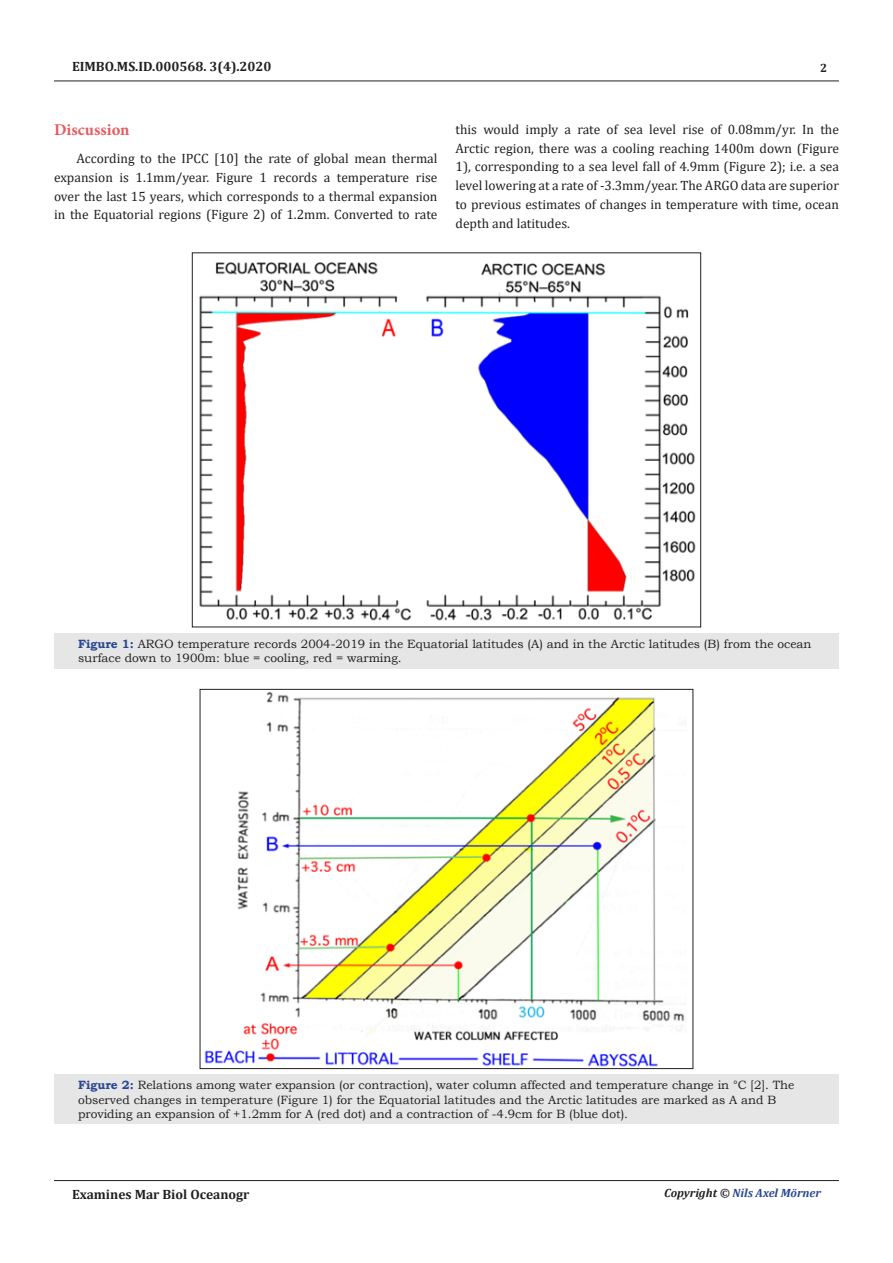
<style>
.page{position:relative;width:893px;height:1263px;background:#fff}
.page>*{position:absolute;margin:0;border:0;box-sizing:border-box;transform-origin:0 0}
.t1{font:700 16.5px "Minion Pro";color:#e65960}
.t2{font:13.5px/18.8px "Cambria";color:#231f20;text-align:justify}
.t3{font:700 13.5px "Cambria";color:#231f20}
.t4{font:12px/14.4px "Bookman Old Style";color:#231f20}
.t5{font:italic 700 12px "Cambria";color:#2a4791}
.t6{font:700 12px "Cambria";color:#231f20}
.s1{font-weight:700;color:#2a4791}
.s2{color:#231f20}
</style>
<div class="page">
<hr style="left:54px;top:81px;width:785px;height:1px;background:#231f20">
<hr style="left:54px;top:1180px;width:785px;height:1px;background:#231f20">
<div style="left:54px;top:633px;width:785px;height:35px;background:#e6e6e6"></div>
<img style="left:199px;top:262px;width:497px;height:359px">
<div style="left:54px;top:1075px;width:785px;height:49px;background:#e6e6e6"></div>
<img style="left:204px;top:691px;width:482px;height:376px">
<p class="t3" style="left:72px;top:56px;width:201px">EIMBO.MS.ID.000568. 3(4).2020</p>
<p class="t6" style="left:820px;top:60px;width:9px">2</p>
<p class="t1" style="left:54px;top:118px;width:77px">Discussion</p>
<p class="t2" style="left:54px;top:149px;width:385px;text-indent:22px">According to the IPCC [10] the rate of global mean thermal expansion is 1.1mm/year. Figure 1 records a temperature rise over the last 15 years, which corresponds to a thermal expansion in the Equatorial regions (Figure 2) of 1.2mm. Converted to rate</p>
<p class="t2" style="left:455px;top:120px;width:385px">this would imply a rate of sea level rise of 0.08mm/yr. In the Arctic region, there was a cooling reaching 1400m down (Figure 1), corresponding to a sea level fall of 4.9mm (Figure 2); i.e. a sea level lowering at a rate of -3.3mm/year. The ARGO data are superior to previous estimates of changes in temperature with time, ocean depth and latitudes.</p>
<p class="t4" style="left:78px;top:636px;width:735px"><span class="s1">Figure 1:</span> ARGO temperature records 2004-2019 in the Equatorial latitudes (A) and in the Arctic latitudes (B) from the ocean surface down to 1900m: blue = cooling, red = warming.</p>
<p class="t4" style="left:78px;top:1078px;width:718px"><span class="s1">Figure 2:</span> Relations among water expansion (or contraction), water column affected and temperature change in °C [2]. The observed changes in temperature (Figure 1) for the Equatorial latitudes and the Arctic latitudes are marked as A and B providing an expansion of +1.2mm for A (red dot) and a contraction of -4.9cm for B (blue dot).</p>
<p class="t3" style="left:72px;top:1185px;width:179px">Examines Mar Biol Oceanogr</p>
<p class="t5" style="left:664px;top:1184px;width:158px"><span class="s2">Copyright ©</span> Nils Axel Mörner</p>
</div>
